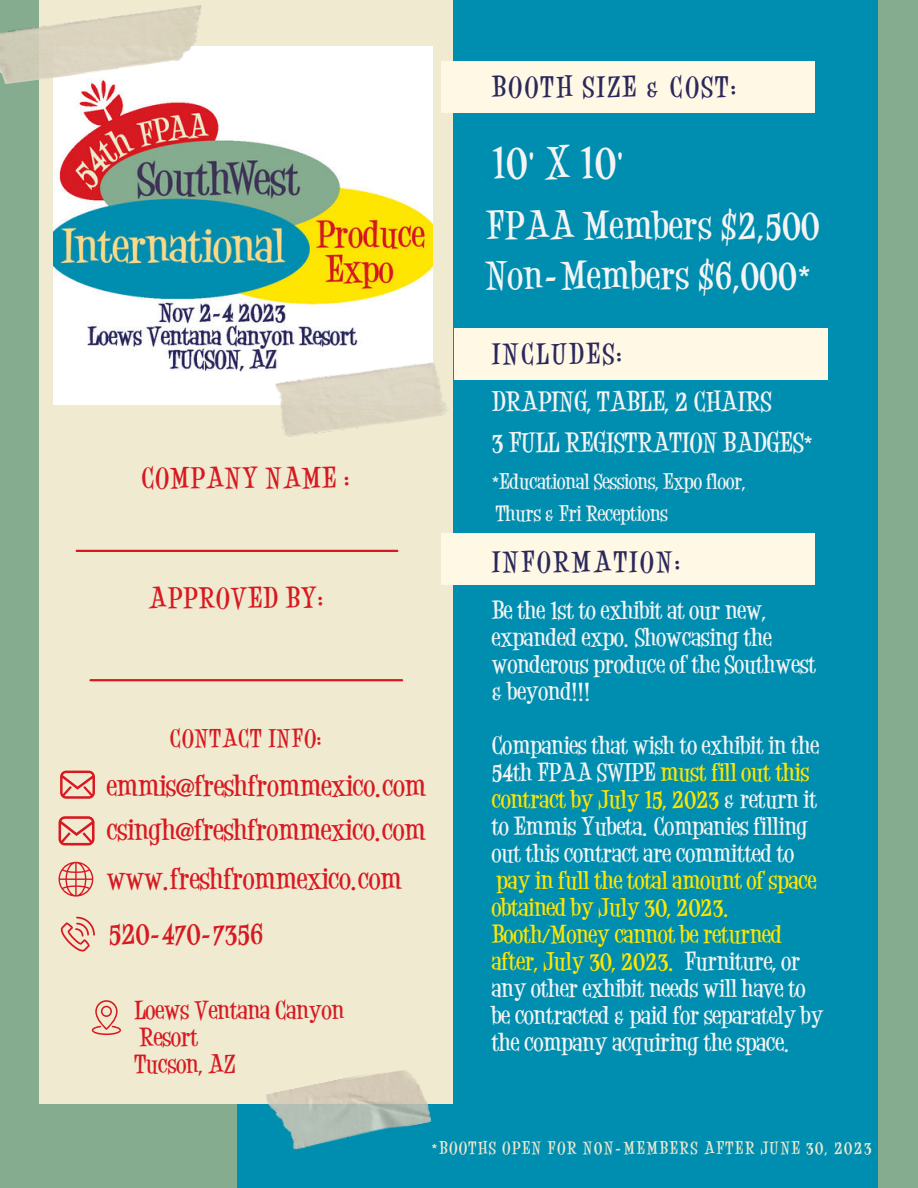
<style>
.page{position:relative;width:918px;height:1188px;background:#86ac90}
.page>*{position:absolute;margin:0;border:0;box-sizing:border-box;transform-origin:0 0}
.t1{font:700 34.95px "Desigers";color:#f4f4f4}
.t2{font:700 30.45px/50.1px "Desigers";letter-spacing:.025em;color:#f4f4f4}
.t3{font:700 22.95px "Desigers";color:#d71921}
.t4{font:700 22.5px "Desigers";letter-spacing:.11em;color:#2b285d}
.t5{font:700 22.5px "Desigers";letter-spacing:.05em;color:#d71921}
.t6{font:700 21.3px/41.4px "Desigers";color:#f4f4f4}
.t7{font:700 19.95px/27px "Desigers";color:#d71921}
.t8{font:700 19.65px "Desigers";letter-spacing:.05em;color:#d71921}
.t9{font:700 19.5px/27px "Desigers";color:#f4f4f4}
.t10{font:700 16.8px/31.5px "Desigers";color:#f4f4f4}
.t11{font:700 13.5px "Desigers";letter-spacing:.11em;color:#efead0}
.s1{color:#ffe600}
</style>
<div class="page">
<div style="left:237px;top:0;width:641px;height:1188px;background:#008eb0"></div>
<div style="left:39px;top:0;width:414px;height:1104px;background:#efead0"></div>
<svg style="left:92px;top:1000px;width:29px;height:35px"></svg>
<svg style="left:59px;top:862px;width:34px;height:35px"></svg>
<svg style="left:60px;top:771px;width:35px;height:28px"></svg>
<svg style="left:60px;top:917px;width:35px;height:35px"></svg>
<hr style="left:77px;top:550px;width:320px;height:2px;background:#d71921">
<div style="left:454px;top:329px;width:374px;height:51px;background:#fff8e4"></div>
<div style="left:441px;top:61px;width:374px;height:51px;background:#fff8e4"></div>
<div style="left:441px;top:533px;width:374px;height:52px;background:#fff8e4"></div>
<img style="left:53px;top:46px;width:380px;height:359px">
<img style="left:0;top:5px;width:208px;height:80px">
<img style="left:275px;top:357px;width:173px;height:80px">
<img style="left:266px;top:1070px;width:166px;height:80px">
<svg style="left:59px;top:816px;width:36px;height:30px"></svg>
<hr style="left:91px;top:679px;width:311px;height:2px;background:#d71921">
<p class="t4" style="left:492px;top:70px;width:248px">BOOTH SIZE &amp; COST:</p>
<h1 class="t1" style="left:492px;top:136px;width:133px">10' X 10'</h1>
<h2 class="t2" style="left:485px;top:200px;width:336px">FPAA Members $2,500<br>Non-Members $6,000*</h2>
<p class="t5" style="left:142px;top:461px;width:211px">COMPANY NAME :</p>
<p class="t5" style="left:149px;top:582px;width:178px">APPROVED BY:</p>
<p class="t8" style="left:170px;top:724px;width:155px">CONTACT INFO:</p>
<p class="t3" style="left:107px;top:769px;width:321px">emmis@freshfrommexico.com</p>
<p class="t3" style="left:107px;top:813px;width:321px">csingh@freshfrommexico.com</p>
<p class="t3" style="left:107px;top:862px;width:297px">www.freshfrommexico.com</p>
<p class="t3" style="left:109px;top:917px;width:156px">520-470-7356</p>
<p class="t7" style="left:134px;top:996px;width:211px">Loews Ventana Canyon<br>Resort<br>Tucson, AZ</p>
<p class="t4" style="left:492px;top:338px;width:134px">INCLUDES:</p>
<p class="t6" style="left:492px;top:380px;width:323px">DRAPING, TABLE, 2 CHAIRS<br>3 FULL REGISTRATION BADGES*</p>
<p class="t10" style="left:492px;top:466px;width:256px">*Educational Sessions, Expo floor,<br>Thurs &amp; Fri Receptions</p>
<p class="t4" style="left:492px;top:545px;width:192px">INFORMATION:</p>
<p class="t9" style="left:492px;top:597px;width:326px">Be the 1st to exhibit at our new, expanded expo. Showcasing the wonderous produce of the Southwest &amp; beyond!!!</p>
<p class="t9" style="left:492px;top:732px;width:329px">Companies that wish to exhibit in the 54th FPAA SWIPE <span class="s1">must fill out this contract by July 15, 2023</span> &amp; return it to Emmis Yubeta. Companies filling out this contract are committed to</p>
<p class="t9" style="left:492px;top:867px;width:333px"><span class="s1">pay in full the total amount of space obtained by July 30, 2023.<br>Booth/Money cannot be returned after, July 30, 2023.</span> Furniture, or any other exhibit needs will have to be contracted &amp; paid for separately by the company acquiring the space.</p>
<p class="t11" style="left:432px;top:1138px;width:442px">*BOOTHS OPEN FOR N0N-MEMBERS AFTER JUNE 30, 2023</p>
</div>
